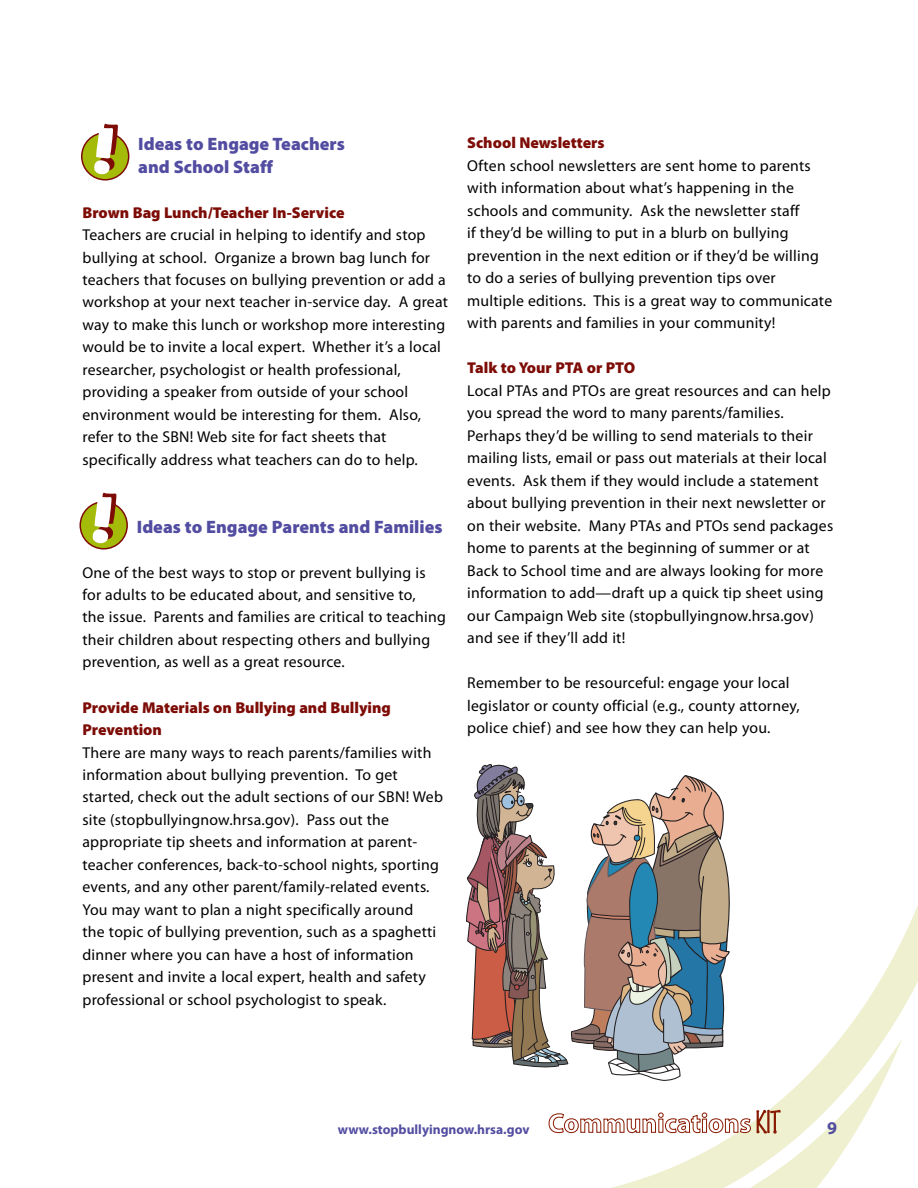
<style>
.page{position:relative;width:918px;height:1188px;background:#fff}
.page>*{position:absolute;margin:0;border:0;box-sizing:border-box;transform-origin:0 0}
.t1{font:900 18px/22.5px "Myriad Pro";color:#524da1}
.t2{font:700 18px "Myriad Pro";color:#524da1}
.t3{font:15.75px/22.5px "Myriad Pro";letter-spacing:.015em;color:#000}
.t4{font:900 15.75px/22.5px "Myriad Pro";color:#7d0c07}
.t5{font:700 13.5px "Myriad Pro";color:#524da1}
</style>
<div class="page">
<svg style="left:903px;top:905px;width:15px;height:103px;fill:#eef0cf"></svg>
<svg style="left:548px;top:939px;width:355px;height:249px"></svg>
<svg style="left:549px;top:1110px;width:232px;height:24px"></svg>
<svg style="left:466px;top:764px;width:264px;height:317px"></svg>
<svg style="left:81px;top:132px;width:48px;height:49px"></svg>
<svg style="left:79px;top:501px;width:49px;height:49px"></svg>
<p class="t1" style="left:138px;top:134px;width:208px">Ideas to Engage Teachers and School Staff</p>
<p class="t4" style="left:82px;top:202px;width:264px">Brown Bag Lunch/Teacher In-Service</p>
<p class="t3" style="left:82px;top:225px;width:367px">Teachers are crucial in helping to identify and stop bullying at school. Organize a brown bag lunch for teachers that focuses on bullying prevention or add a workshop at your next teacher in-service day. A great way to make this lunch or workshop more interesting would be to invite a local expert. Whether it’s a local researcher, psychologist or health professional, providing a speaker from outside of your school environment would be interesting for them. Also, refer to the SBN! Web site for fact sheets that specifically address what teachers can do to help.</p>
<p class="t1" style="left:137px;top:517px;width:307px">Ideas to Engage Parents and Families</p>
<p class="t3" style="left:82px;top:562px;width:365px">One of the best ways to stop or prevent bullying is for adults to be educated about, and sensitive to,<br>the issue. Parents and families are critical to teaching their children about respecting others and bullying prevention, as well as a great resource.</p>
<p class="t4" style="left:82px;top:697px;width:310px">Provide Materials on Bullying and Bullying<br>Prevention</p>
<p class="t3" style="left:82px;top:742px;width:362px">There are many ways to reach parents/families with information about bullying prevention. To get started, check out the adult sections of our SBN! Web site (stopbullyingnow.hrsa.gov). Pass out the appropriate tip sheets and information at parent&shy;teacher conferences, back-to-school nights, sporting events, and any other parent/family-related events.<br>You may want to plan a night specifically around<br>the topic of bullying prevention, such as a spaghetti dinner where you can have a host of information present and invite a local expert, health and safety professional or school psychologist to speak.</p>
<p class="t4" style="left:467px;top:133px;width:139px">School Newsletters</p>
<p class="t3" style="left:467px;top:156px;width:366px">Often school newsletters are sent home to parents with information about what’s happening in the schools and community. Ask the newsletter staff<br>if they’d be willing to put in a blurb on bullying prevention in the next edition or if they’d be willing to do a series of bullying prevention tips over multiple editions. This is a great way to communicate with parents and families in your community!</p>
<p class="t4" style="left:467px;top:358px;width:170px">Talk to Your PTA or PTO</p>
<p class="t3" style="left:467px;top:381px;width:368px">Local PTAs and PTOs are great resources and can help you spread the word to many parents/families.<br>Perhaps they’d be willing to send materials to their mailing lists, email or pass out materials at their local events. Ask them if they would include a statement about bullying prevention in their next newsletter or on their website. Many PTAs and PTOs send packages home to parents at the beginning of summer or at Back to School time and are always looking for more information to add—draft up a quick tip sheet using our Campaign Web site (stopbullyingnow.hrsa.gov) and see if they’ll add it!</p>
<p class="t3" style="left:467px;top:673px;width:334px">Remember to be resourceful: engage your local legislator or county official (e.g., county attorney, police chief) and see how they can help you.</p>
<p class="t5" style="left:338px;top:1125px;width:193px">www.stopbullyingnow.hrsa.gov</p>
<p class="t2" style="left:827px;top:1121px;width:11px">9</p>
</div>
